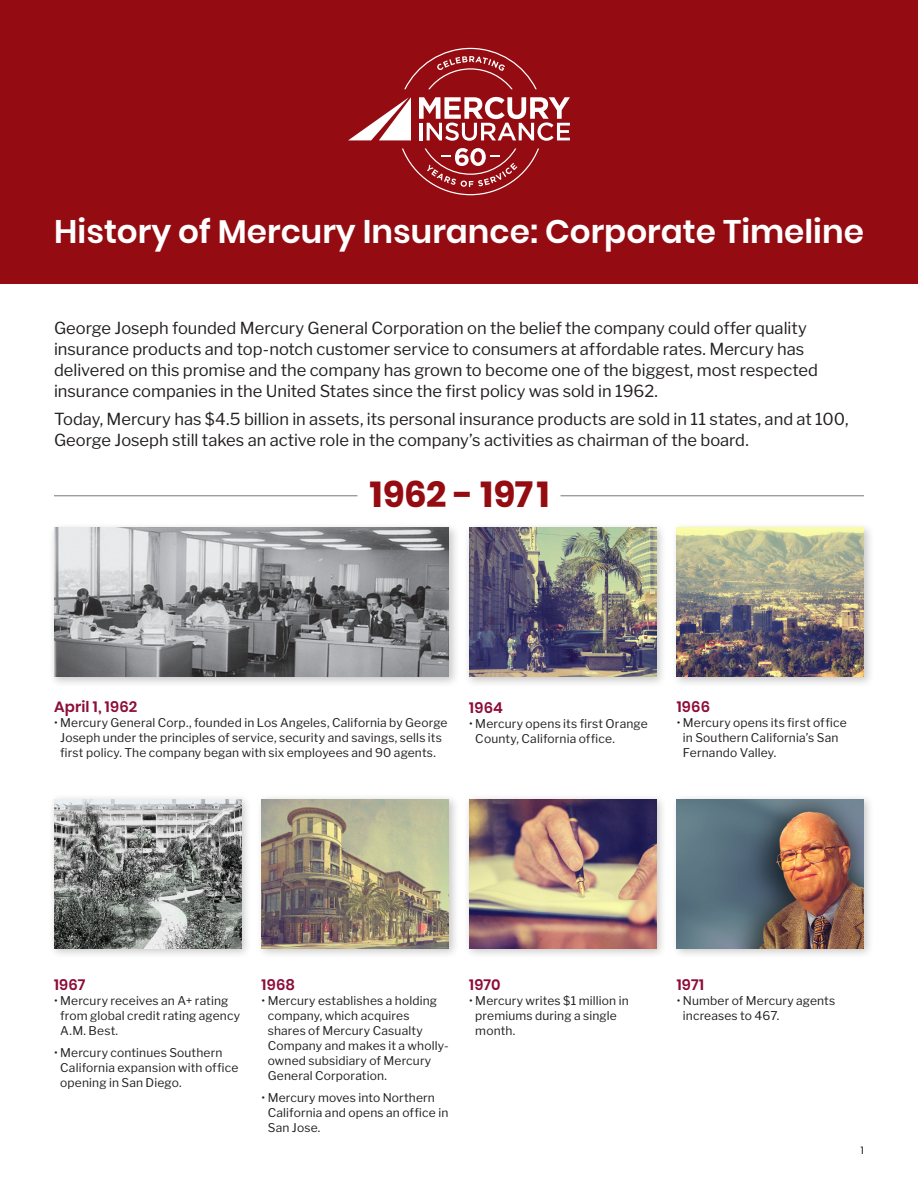
<style>
.page{position:relative;width:918px;height:1188px;background:#fff}
.page>*{position:absolute;margin:0;border:0;box-sizing:border-box;transform-origin:0 0}
.t1{font:700 36px "Poppins";color:#940c12}
.t2{font:600 32.7px "Poppins";color:#fff}
.t3{font:16.5px/21px "Libre Franklin";color:#231f20}
.t4{font:600 15px "Poppins";letter-spacing:.015em;color:#8d0d3a}
.t5{font:12px/15px "Libre Franklin";letter-spacing:.015em;color:#231f20}
.t6{font:10.5px "Poppins";color:#231f20}
</style>
<div class="page">
<div style="left:0;top:0;width:918px;height:284px;background:#940c12"></div>
<img style="left:404px;top:48px;width:133px;height:41px">
<img style="left:402px;top:149px;width:137px;height:46px">
<svg style="left:349px;top:97px;width:62px;height:43px"></svg>
<svg style="left:419px;top:97px;width:151px;height:44px"></svg>
<hr style="left:419px;top:123px;width:3px;height:17px;background:#fff">
<svg style="left:427px;top:148px;width:90px;height:39px"></svg>
<hr style="left:54px;top:495px;width:303px;height:1px;background:#76787b">
<hr style="left:561px;top:495px;width:303px;height:1px;background:#76787b">
<div style="left:48px;top:522px;width:412px;height:166px;background:#231f20;opacity:.25"></div>
<img style="left:54px;top:528px;width:395px;height:149px">
<div style="left:48px;top:794px;width:204px;height:165px;background:#231f20;opacity:.25"></div>
<img style="left:54px;top:799px;width:187px;height:149px">
<div style="left:464px;top:522px;width:203px;height:166px;background:#231f20;opacity:.25"></div>
<img style="left:469px;top:528px;width:187px;height:149px">
<div style="left:464px;top:794px;width:203px;height:165px;background:#231f20;opacity:.25"></div>
<img style="left:469px;top:799px;width:187px;height:149px">
<div style="left:256px;top:794px;width:204px;height:165px;background:#231f20;opacity:.25"></div>
<img style="left:262px;top:799px;width:187px;height:149px">
<div style="left:671px;top:522px;width:204px;height:166px;background:#231f20;opacity:.25"></div>
<img style="left:677px;top:528px;width:187px;height:149px">
<div style="left:671px;top:794px;width:204px;height:165px;background:#231f20;opacity:.25"></div>
<img style="left:677px;top:799px;width:187px;height:149px">
<h1 class="t2" style="left:54px;top:213px;width:811px">History of Mercury Insurance: Corporate Timeline</h1>
<p class="t3" style="left:54px;top:317px;width:765px">George Joseph founded Mercury General Corporation on the belief the company could offer quality insurance products and top-notch customer service to consumers at affordable rates. Mercury has delivered on this promise and the company has grown to become one of the biggest, most respected insurance companies in the United States since the first policy was sold in 1962.</p>
<p class="t3" style="left:54px;top:408px;width:796px">Today, Mercury has $4.5 billion in assets, its personal insurance products are sold in 11 states, and at 100,<br>George Joseph still takes an active role in the company’s activities as chairman of the board.</p>
<h2 class="t1" style="left:370px;top:474px;width:181px">1962 - 1971</h2>
<h3 class="t4" style="left:54px;top:698px;width:85px">April 1, 1962</h3>
<p class="t5" style="left:54px;top:715px;width:395px;text-align:center">• Mercury General Corp., founded in Los Angeles, California by George<br>Joseph under the principles of service, security and savings, sells its first policy. The company began with six employees and 90 agents.</p>
<h3 class="t4" style="left:469px;top:699px;width:35px">1964</h3>
<p class="t5" style="left:475px;top:716px;width:174px;text-indent:-6px">• Mercury opens its first Orange<br>County, California office.</p>
<h3 class="t4" style="left:677px;top:698px;width:35px">1966</h3>
<p class="t5" style="left:683px;top:715px;width:165px;text-indent:-6px">• Mercury opens its first office in Southern California’s San<br>Fernando Valley.</p>
<h3 class="t4" style="left:54px;top:976px;width:33px">1967</h3>
<p class="t5" style="left:60px;top:993px;width:181px;text-indent:-6px">• Mercury receives an A+ rating from global credit rating agency<br>A.M. Best.</p>
<p class="t5" style="left:60px;top:1045px;width:180px;text-indent:-6px">• Mercury continues Southern<br>California expansion with office opening in San Diego.</p>
<h3 class="t4" style="left:262px;top:976px;width:35px">1968</h3>
<p class="t5" style="left:268px;top:993px;width:182px;text-indent:-6px">• Mercury establishes a holding company, which acquires shares of Mercury Casualty<br>Company and makes it a wholly&shy;owned subsidiary of Mercury<br>General Corporation.</p>
<p class="t5" style="left:268px;top:1090px;width:182px;text-indent:-6px">• Mercury moves into Northern<br>California and opens an office in<br>San Jose.</p>
<h3 class="t4" style="left:469px;top:976px;width:33px">1970</h3>
<p class="t5" style="left:475px;top:993px;width:155px;text-indent:-6px">• Mercury writes $1 million in premiums during a single month.</p>
<h3 class="t4" style="left:677px;top:976px;width:29px">1971</h3>
<p class="t5" style="left:683px;top:993px;width:154px;text-indent:-6px">• Number of Mercury agents increases to 467.</p>
<p class="t6" style="left:861px;top:1144px;width:5px">1</p>
</div>
